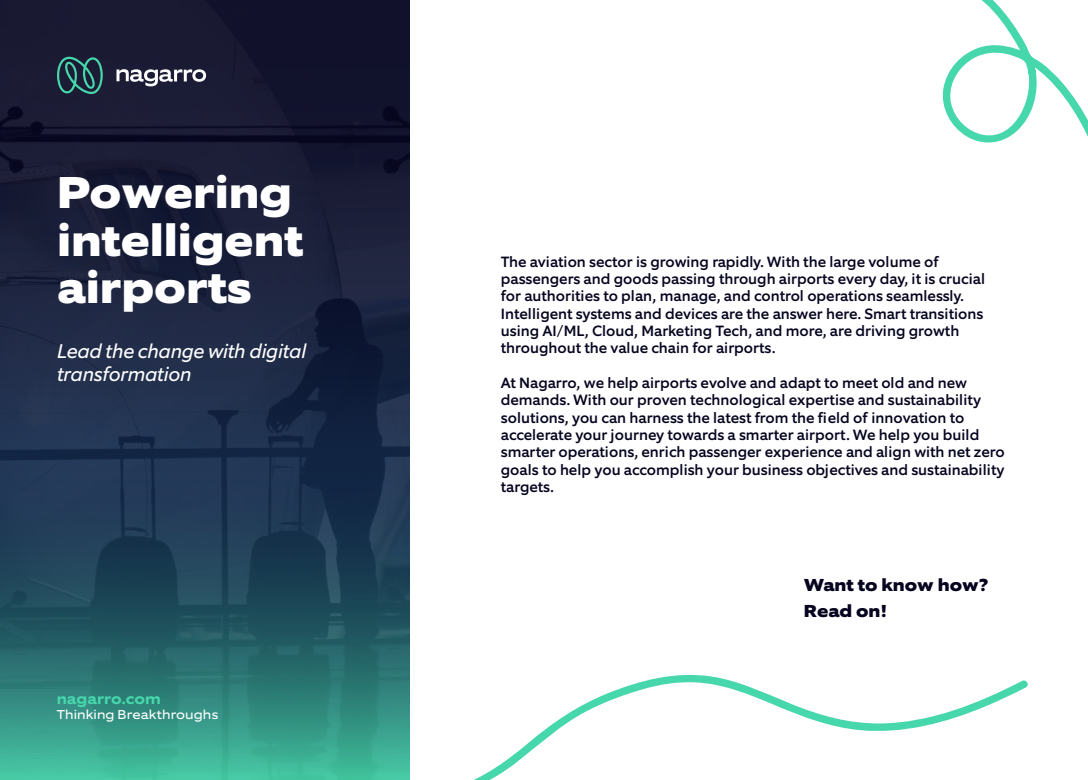
<style>
.page{position:relative;width:1088px;height:780px;background:#fff}
.page>*{position:absolute;margin:0;border:0;box-sizing:border-box;transform-origin:0 0}
.t1{font:800 45px/47.5px "Equip Extended";color:#fff}
.t2{font:italic 20px/22.5px "Equip";letter-spacing:-.02em;color:#fff}
.t3{font:800 17.5px/26.2px "Equip Extended";color:#06041f}
.t4{font:700 15.12px "Equip Extended";letter-spacing:.005em;color:#47d7ac}
.t5{font:500 15px/17.4px "Equip";color:#06041f}
.t6{font:13px "Equip Extended";letter-spacing:.005em;color:#fff}
</style>
<div class="page">
<svg style="left:409px;top:671px;width:619px;height:109px"></svg>
<svg style="left:0;top:0;width:409px;height:780px;background:#1f3b4e"></svg>
<svg style="left:116px;top:69px;width:90px;height:17px"></svg>
<svg style="left:57px;top:57px;width:46px;height:37px;background:#295659"></svg>
<svg style="left:981px;top:0;width:107px;height:137px"></svg>
<svg style="left:942px;top:44px;width:97px;height:99px"></svg>
<h1 class="t1" style="left:57px;top:169px;width:248px">Powering intelligent airports</h1>
<h2 class="t2" style="left:57px;top:340px;width:251px">Lead the change with digital transformation</h2>
<p class="t4" style="left:57px;top:688px;width:106px">nagarro.com</p>
<p class="t6" style="left:57px;top:706px;width:163px">Thinking Breakthroughs</p>
<p class="t5" style="left:501px;top:253px;width:486px">The aviation sector is growing rapidly. With the large volume of passengers and goods passing through airports every day, it is crucial for authorities to plan, manage, and control operations seamlessly.<br>Intelligent systems and devices are the answer here. Smart transitions using AI/ML, Cloud, Marketing Tech, and more, are driving growth throughout the value chain for airports.</p>
<p class="t5" style="left:501px;top:374px;width:505px">At Nagarro, we help airports evolve and adapt to meet old and new demands. With our proven technological expertise and sustainability solutions, you can harness the latest from the field of innovation to accelerate your journey towards a smarter airport. We help you build smarter operations, enrich passenger experience and align with net zero goals to help you accomplish your business objectives and sustainability targets.</p>
<p class="t3" style="left:804px;top:572px;width:186px">Want to know how?<br>Read on!</p>
</div>
